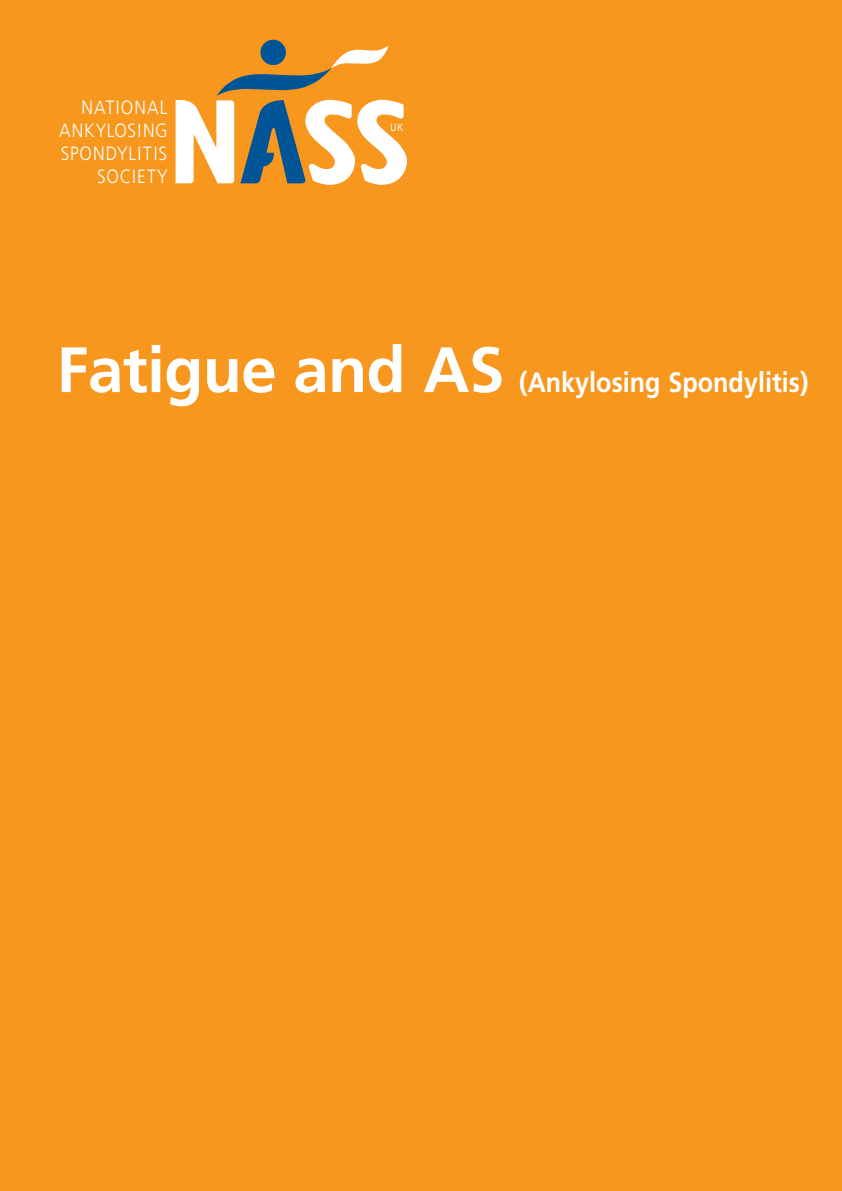
<style>
.page{position:relative;width:842px;height:1191px;background:#f8971d}
.page>*{position:absolute;margin:0;border:0;box-sizing:border-box;transform-origin:0 0}
.t1{font:700 64px "Frutiger";letter-spacing:-.01em;color:#fff}
.t2{font:700 28px "Frutiger";color:#fff;scale:.9 1}
.t3{font:300 19.2px/23.2px "Frutiger";letter-spacing:.06em;color:#fff;text-align:right;scale:.9 1}
.t4{font:10.6px "Helvetica Neue LT";color:#fff;scale:.77 1}
</style>
<div class="page">
<div style="left:260px;top:40px;width:26px;height:25px;background:#005596;border-radius:50%"></div>
<svg style="left:176px;top:45px;width:231px;height:140px"></svg>
<p class="t3" style="left:59px;top:95px;width:122px">NATIONAL<br>ANKYLOSING<br>SPONDYLITIS<br>SOCIETY</p>
<p class="t4" style="left:390px;top:121px;width:17px">UK</p>
<h1 class="t1" style="left:57px;top:332px;width:449px">Fatigue and AS</h1>
<h2 class="t2" style="left:519px;top:366px;width:323px">(Ankylosing Spondylitis)</h2>
</div>
